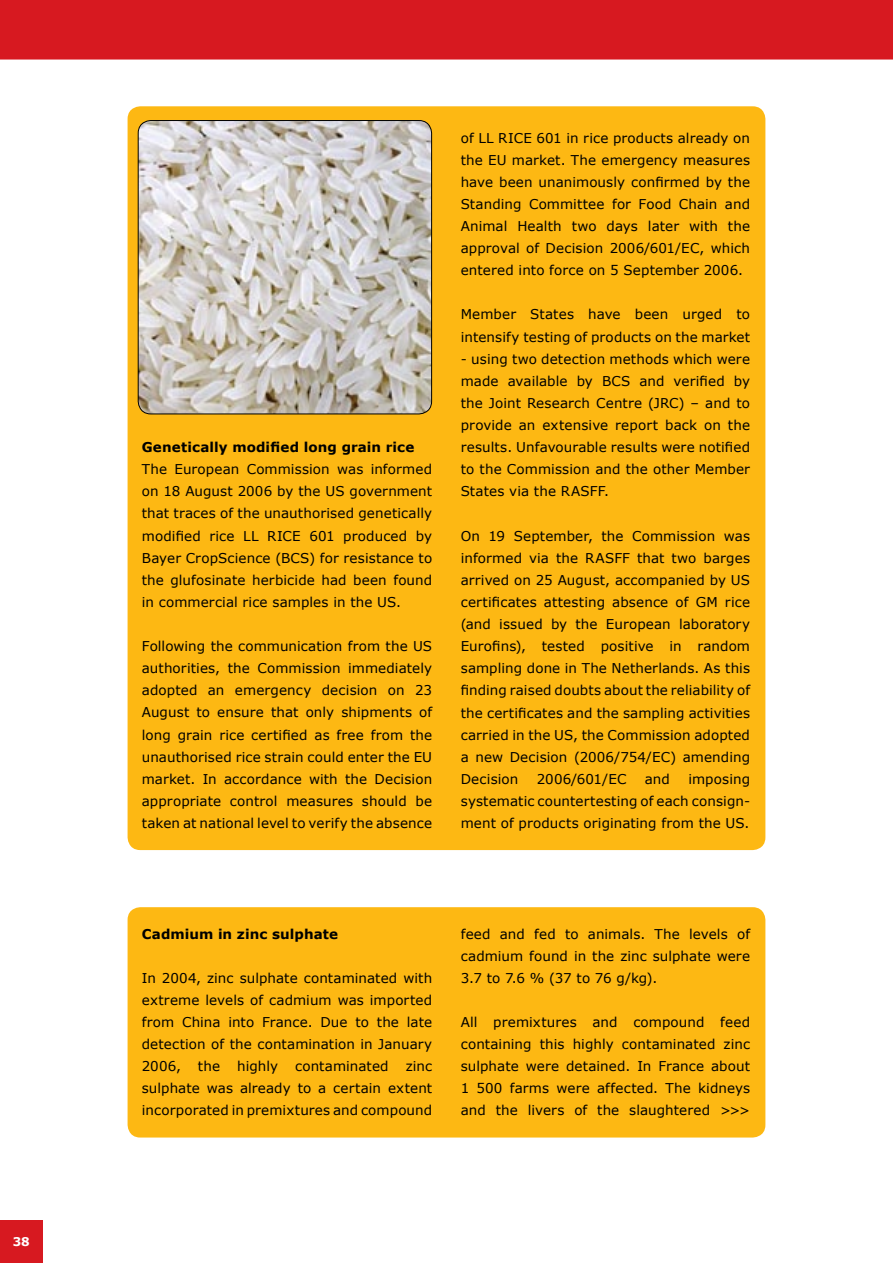
<style>
.page{position:relative;width:893px;height:1263px;background:#fff}
.page>*{position:absolute;margin:0;border:0;box-sizing:border-box;transform-origin:0 0}
.t1{font:13.5px/22px "Verdana";letter-spacing:.005em;color:#000;text-align:justify}
.t2{font:700 13.5px "Verdana";letter-spacing:.01em;color:#000}
.t3{font:700 12px "Verdana";color:#fff}
</style>
<div class="page">
<div style="left:0;top:1220px;width:43px;height:43px;background:#d71920"></div>
<div style="left:0;top:0;width:892px;height:60px;background:#d71920"></div>
<svg style="left:892px;top:0;width:1px;height:60px"></svg>
<div style="left:128px;top:106px;width:637px;height:744px;background:#fdb813;border-radius:13px"></div>
<div style="left:128px;top:907px;width:637px;height:230px;background:#fdb813;border-radius:13px"></div>
<img style="left:138px;top:121px;width:294px;height:293px">
<div style="left:138px;top:120px;width:294px;height:294px;border:1px solid #000;border-radius:13px"></div>
<p class="t3" style="left:13px;top:1234px;width:19px">38</p>
<p class="t2" style="left:142px;top:438px;width:274px">Genetically modified long grain rice</p>
<p class="t1" style="left:142px;top:458px;width:292px">The European Commission was informed on 18 August 2006 by the US government that traces of the unauthorised genetically modified rice LL RICE 601 produced by Bayer CropScience (BCS) for resistance to the glufosinate herbicide had been found in commercial rice samples in the US.</p>
<p class="t1" style="left:142px;top:635px;width:292px">Following the communication from the US authorities, the Commission immediately adopted an emergency decision on 23<br>August to ensure that only shipments of long grain rice certified as free from the unauthorised rice strain could enter the EU market. In accordance with the Decision appropriate control measures should be taken at national level to verify the absence</p>
<p class="t1" style="left:461px;top:126px;width:291px">of LL RICE 601 in rice products already on the EU market. The emergency measures have been unanimously confirmed by the Standing Committee for Food Chain and Animal Health two days later with the approval of Decision 2006/601/EC, which entered into force on 5 September 2006.</p>
<p class="t1" style="left:461px;top:303px;width:291px">Member States have been urged to intensify testing of products on the market</p>
<p class="t1" style="left:461px;top:347px;width:291px">- using two detection methods which were made available by BCS and verified by the Joint Research Centre (JRC) – and to provide an extensive report back on the results. Unfavourable results were notified to the Commission and the other Member States via the RASFF.</p>
<p class="t1" style="left:461px;top:524px;width:291px">On 19 September, the Commission was informed via the RASFF that two barges arrived on 25 August, accompanied by US certificates attesting absence of GM rice (and issued by the European laboratory Eurofins), tested positive in random sampling done in The Netherlands. As this finding raised doubts about the reliability of the certificates and the sampling activities carried in the US, the Commission adopted a new Decision (2006/754/EC) amending Decision</p>
<p class="t1" style="left:537px;top:767px;width:91px">2006/601/EC</p>
<p class="t1" style="left:645px;top:767px;width:27px">and</p>
<p class="t1" style="left:461px;top:767px;width:291px;text-indent:228px">imposing systematic countertesting of each consign&shy;ment of products originating from the US.</p>
<p class="t2" style="left:142px;top:925px;width:198px">Cadmium in zinc sulphate</p>
<p class="t1" style="left:142px;top:966px;width:292px">In 2004, zinc sulphate contaminated with extreme levels of cadmium was imported from China into France. Due to the late detection of the contamination in January 2006,</p>
<p class="t1" style="left:198px;top:1055px;width:24px">the</p>
<p class="t1" style="left:237px;top:1055px;width:43px">highly</p>
<p class="t1" style="left:295px;top:1055px;width:95px">contaminated</p>
<p class="t1" style="left:142px;top:1055px;width:292px;text-indent:264px">zinc sulphate was already to a certain extent incorporated in premixtures and compound</p>
<p class="t1" style="left:461px;top:922px;width:291px">feed and fed to animals. The levels of cadmium found in the zinc sulphate were 3.7 to 7.6 % (37 to 76 g/kg).</p>
<p class="t1" style="left:461px;top:1011px;width:291px">All premixtures and compound feed containing this highly contaminated zinc sulphate were detained. In France about 1 500 farms were affected. The kidneys and the livers of the slaughtered &gt;&gt;&gt;</p>
</div>
